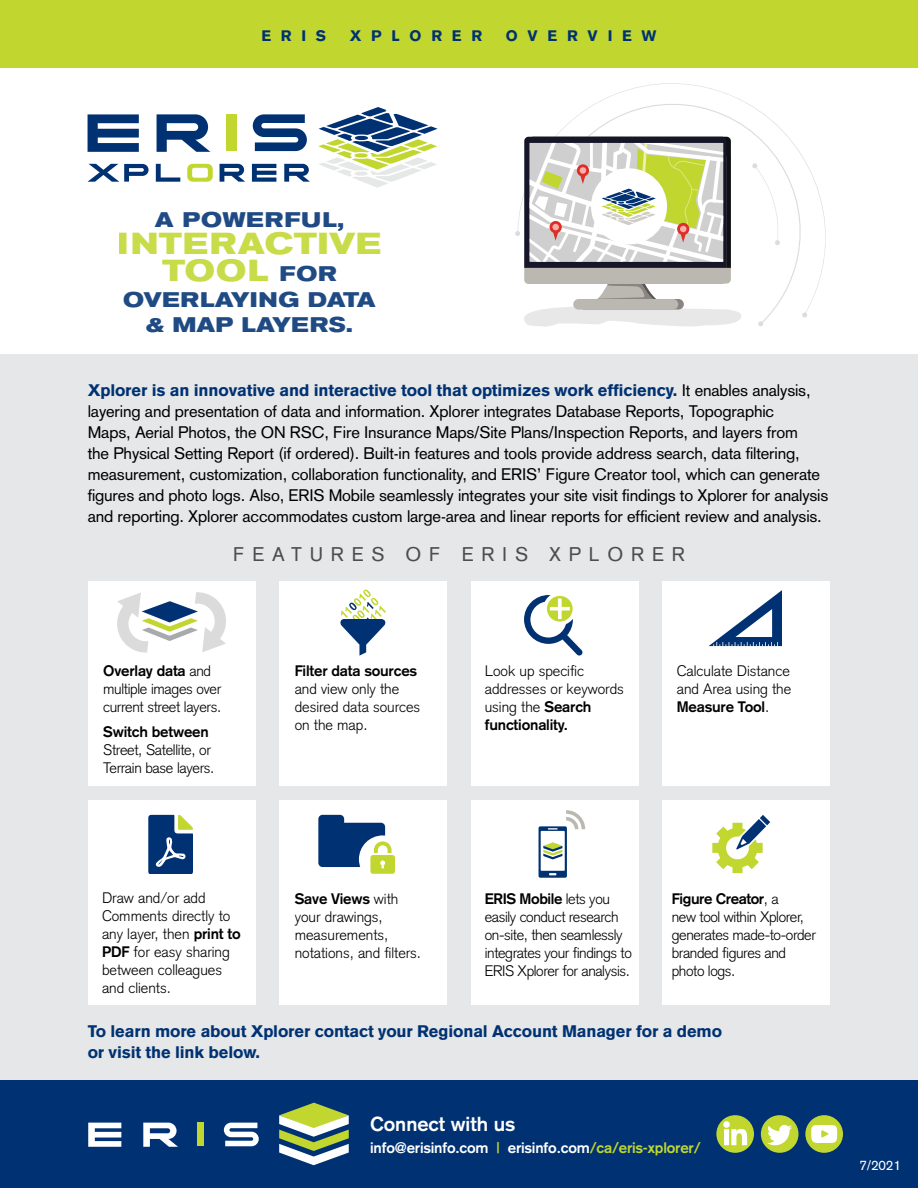
<style>
.page{position:relative;width:918px;height:1188px;background:#fff}
.page>*{position:absolute;margin:0;border:0;box-sizing:border-box;transform-origin:0 0}
.t1{font:700 expanded 30.15px/27px "Akzidenz Grotesk BE";letter-spacing:.02em;color:#c1d72f;text-align:center}
.t2{font:700 expanded 21px/25.5px "Akzidenz Grotesk BE";letter-spacing:.015em;color:#003273;text-align:center}
.t3{font:700 expanded 21px "Akzidenz Grotesk BE";letter-spacing:.06em;color:#003273}
.t4{font:700 19.95px "Akzidenz Grotesk";color:#fff}
.t5{font:19.5px "Akzidenz Grotesk";letter-spacing:.4em;color:#4d4d4d}
.t6{font:16.5px/21px "Akzidenz Grotesk";letter-spacing:-.01em;color:#000}
.t7{font:900 16.5px/21px "Akzidenz Grotesk";letter-spacing:-.01em;color:#003273}
.t8{font:300 15px/18px "Akzidenz Grotesk";color:#000}
.t9{font:300 15px/18px "Akzidenz Grotesk";letter-spacing:-.025em;color:#000}
.t10{font:300 15px/18px "Akzidenz Grotesk";letter-spacing:-.02em;color:#000}
.t11{font:700 15px "Akzidenz Grotesk";letter-spacing:-.01em;color:#fff}
.t12{font:700 15px "Akzidenz Grotesk";letter-spacing:-.01em;color:#000}
.t13{font:900 15px "Akzidenz Grotesk";letter-spacing:.65em;color:#003273}
.t14{font:13.5px "Akzidenz Grotesk";color:#fff}
.s1{font-size:21px;color:#003273}
.s2{font-weight:900;color:#003273}
.s3{font-weight:700}
.s4{color:#c1d72f}
</style>
<div class="page">
<div style="left:0;top:354px;width:918px;height:769px;background:#e6e7e8"></div>
<div style="left:0;top:0;width:918px;height:67px;background:#c1d72f"></div>
<svg style="left:252px;top:164px;width:24px;height:18px"></svg>
<svg style="left:156px;top:164px;width:24px;height:18px"></svg>
<svg style="left:187px;top:164px;width:26px;height:18px"></svg>
<svg style="left:88px;top:164px;width:61px;height:18px"></svg>
<svg style="left:220px;top:164px;width:25px;height:18px"></svg>
<svg style="left:284px;top:164px;width:26px;height:18px"></svg>
<div style="left:226px;top:114px;width:10px;height:37px;background:#c1d72f"></div>
<svg style="left:157px;top:114px;width:53px;height:38px"></svg>
<svg style="left:253px;top:114px;width:54px;height:37px"></svg>
<svg style="left:88px;top:114px;width:51px;height:38px"></svg>
<svg style="left:318px;top:107px;width:120px;height:81px"></svg>
<svg style="left:556px;top:83px;width:270px;height:232px"></svg>
<svg style="left:758px;top:321px;width:5px;height:5px"></svg>
<svg style="left:802px;top:312px;width:5px;height:6px"></svg>
<svg style="left:752px;top:163px;width:29px;height:82px"></svg>
<svg style="left:515px;top:136px;width:227px;height:191px"></svg>
<div style="left:279px;top:581px;width:168px;height:205px;background:#fff"></div>
<div style="left:279px;top:800px;width:168px;height:205px;background:#fff"></div>
<div style="left:471px;top:581px;width:168px;height:205px;background:#fff"></div>
<div style="left:471px;top:800px;width:168px;height:205px;background:#fff"></div>
<div style="left:663px;top:581px;width:167px;height:205px;background:#fff"></div>
<svg style="left:340px;top:590px;width:46px;height:66px"></svg>
<div style="left:663px;top:800px;width:167px;height:205px;background:#fff"></div>
<div style="left:88px;top:581px;width:167px;height:205px;background:#fff"></div>
<div style="left:88px;top:800px;width:167px;height:205px;background:#fff"></div>
<svg style="left:524px;top:595px;width:59px;height:61px"></svg>
<svg style="left:709px;top:590px;width:73px;height:56px"></svg>
<svg style="left:148px;top:815px;width:45px;height:59px"></svg>
<svg style="left:318px;top:815px;width:77px;height:59px"></svg>
<svg style="left:712px;top:815px;width:58px;height:58px"></svg>
<svg style="left:117px;top:592px;width:109px;height:61px"></svg>
<svg style="left:539px;top:810px;width:46px;height:68px"></svg>
<div style="left:0;top:1080px;width:918px;height:108px;background:#003273"></div>
<div style="left:761px;top:1115px;width:38px;height:38px;background:#c1d72f;border-radius:50%"></div>
<svg style="left:767px;top:1124px;width:25px;height:22px"></svg>
<div style="left:716px;top:1115px;width:38px;height:38px;background:#c1d72f;border-radius:50%"></div>
<svg style="left:723px;top:1121px;width:24px;height:24px"></svg>
<div style="left:805px;top:1115px;width:38px;height:38px;background:#c1d72f;border-radius:50%"></div>
<svg style="left:811px;top:1125px;width:26px;height:18px"></svg>
<svg style="left:279px;top:1103px;width:70px;height:62px"></svg>
<div style="left:197px;top:1123px;width:7px;height:23px;background:#c1d72f"></div>
<svg style="left:88px;top:1123px;width:33px;height:24px"></svg>
<svg style="left:143px;top:1123px;width:35px;height:24px"></svg>
<svg style="left:224px;top:1123px;width:35px;height:23px"></svg>
<p class="t13" style="left:261px;top:27px;width:66px">ERIS</p>
<p class="t13" style="left:350px;top:27px;width:134px">XPLORER</p>
<p class="t13" style="left:506px;top:27px;width:152px">OVERVIEW</p>
<p class="t3" style="left:155px;top:208px;width:191px">A POWERFUL,</p>
<h1 class="t1" style="left:118px;top:231px;width:265px">INTERACTIVE<br>TOOL <span class="s1">FOR</span></h1>
<p class="t2" style="left:123px;top:287px;width:254px">OVERLAYING DATA &amp; MAP LAYERS.</p>
<p class="t6" style="left:88px;top:380px;width:742px"><span class="s2">Xplorer is an innovative and interactive tool that optimizes work efficiency.</span> It enables analysis, layering and presentation of data and information. Xplorer integrates Database Reports, Topographic<br>Maps, Aerial Photos, the ON RSC, Fire Insurance Maps/Site Plans/Inspection Reports, and layers from<br>the Physical Setting Report (if ordered). Built-in features and tools provide address search, data filtering, measurement, customization, collaboration functionality, and ERIS’ Figure Creator tool, which can generate figures and photo logs. Also, ERIS Mobile seamlessly integrates your site visit findings to Xplorer for analysis and reporting. Xplorer accommodates custom large-area and linear reports for efficient review and analysis.</p>
<p class="t5" style="left:233px;top:543px;width:453px">FEATURES OF ERIS XPLORER</p>
<p class="t10" style="left:103px;top:662px;width:120px"><span class="s3">Overlay data</span> and multiple images over current street layers.</p>
<p class="t12" style="left:103px;top:723px;width:107px">Switch between</p>
<p class="t10" style="left:103px;top:741px;width:113px">Street, Satellite, or<br>Terrain base layers.</p>
<p class="t12" style="left:295px;top:662px;width:124px">Filter data sources</p>
<p class="t8" style="left:295px;top:680px;width:127px">and view only the desired data sources on the map.</p>
<p class="t8" style="left:485px;top:662px;width:141px">Look up specific addresses or keywords using the <span class="s3">Search functionality.</span></p>
<p class="t8" style="left:677px;top:661px;width:116px;text-align:justify">Calculate Distance and Area using the <span class="s3">Measure Tool</span>.</p>
<p class="t8" style="left:102px;top:889px;width:140px">Draw and/or add<br>Comments directly to any layer, then <span class="s3">print to<br>PDF</span> for easy sharing between colleagues and clients.</p>
<p class="t7" style="left:88px;top:1021px;width:636px">To learn more about Xplorer contact your Regional Account Manager for a demo or visit the link below.</p>
<p class="t8" style="left:295px;top:889px;width:128px"><span class="s3">Save Views</span> with your drawings, measurements, notations, and filters.</p>
<p class="t9" style="left:485px;top:889px;width:149px"><span class="s3">ERIS Mobile</span> lets you easily conduct research on-site, then seamlessly integrates your findings to<br>ERIS Xplorer for analysis.</p>
<p class="t9" style="left:672px;top:889px;width:145px"><span class="s3">Figure Creator</span>, a<br>new tool within Xplorer, generates made-to-order branded figures and photo logs.</p>
<p class="t4" style="left:370px;top:1112px;width:147px">Connect with us</p>
<p class="t11" style="left:370px;top:1139px;width:332px">info@erisinfo.com <span class="s4">|</span> erisinfo.com<span class="s4">/ca/eris-xplorer/</span></p>
<p class="t14" style="left:859px;top:1158px;width:43px">7/2021</p>
</div>
